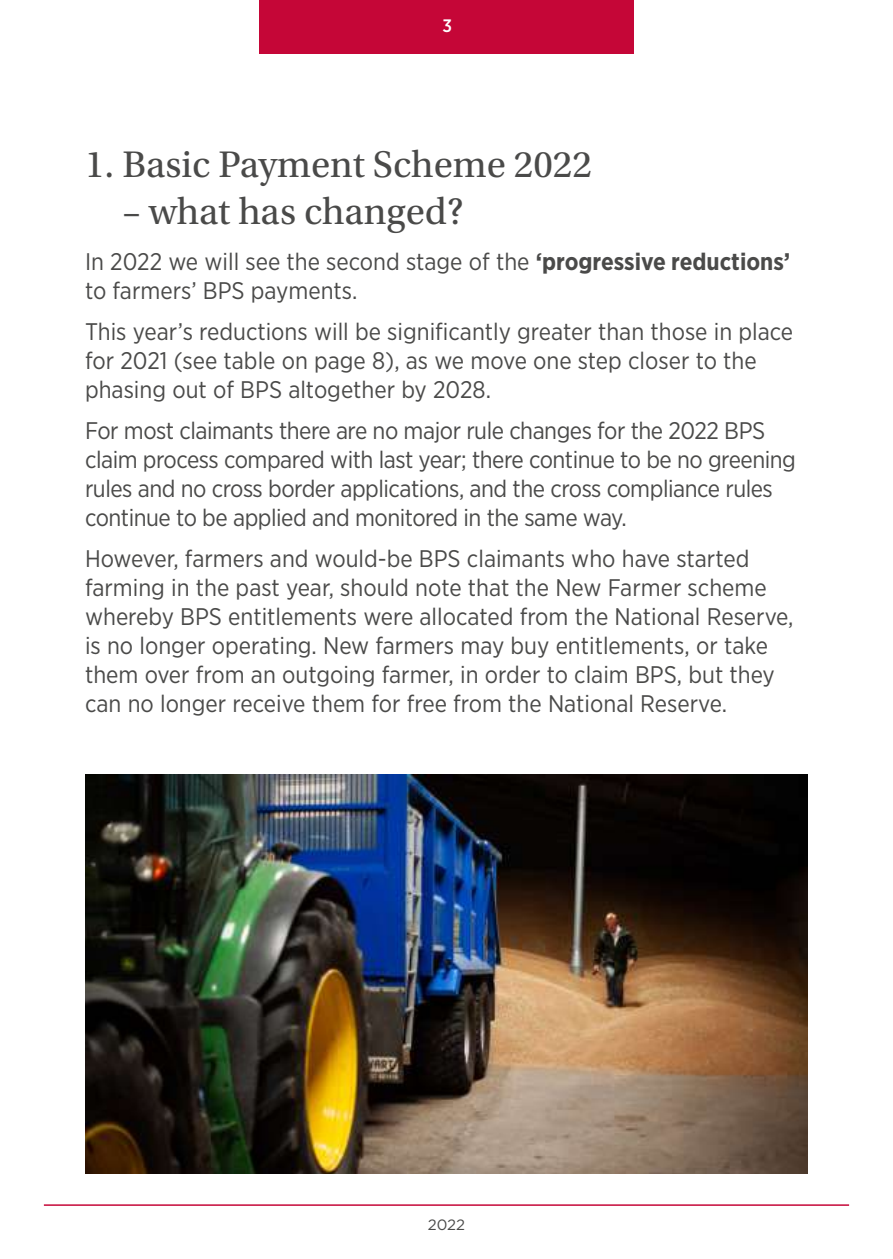
<style>
.page{position:relative;width:893px;height:1259px;background:#fff}
.page>*{position:absolute;margin:0;border:0;box-sizing:border-box;transform-origin:0 0}
.t1{font:39px "Utopia Std";color:#4a4a49}
.t2{font:24px/28.8px "Gotham Narrow";color:#4a4a49}
.t3{font:24px/28.8px "Gotham Narrow";letter-spacing:-.02em;color:#4a4a49}
.t4{font:500 18px "Gotham Narrow";color:#fff}
.t5{font:15px "Gotham";color:#4a4a49}
.s1{font-weight:700}
</style>
<div class="page">
<div style="left:259px;top:0;width:375px;height:54px;background:#c50637"></div>
<hr style="left:44px;top:1204px;width:805px;height:1px;background:#c50637">
<img style="left:85px;top:775px;width:723px;height:399px">
<p class="t4" style="left:443px;top:14px;width:11px">3</p>
<h1 class="t1" style="left:85px;top:144px;width:508px">1. Basic Payment Scheme 2022</h1>
<h1 class="t1" style="left:122px;top:190px;width:343px">– what has changed?</h1>
<p class="t2" style="left:85px;top:246px;width:707px">In 2022 we will see the second stage of the <span class="s1">‘progressive reductions’ </span>to farmers’ BPS payments.</p>
<p class="t2" style="left:85px;top:317px;width:710px">This year’s reductions will be significantly greater than those in place for 2021 (see table on page 8), as we move one step closer to the phasing out of BPS altogether by 2028.</p>
<p class="t3" style="left:85px;top:416px;width:712px">For most claimants there are no major rule changes for the 2022 BPS claim process compared with last year; there continue to be no greening rules and no cross border applications, and the cross compliance rules continue to be applied and monitored in the same way.</p>
<p class="t2" style="left:85px;top:544px;width:710px">However, farmers and would-be BPS claimants who have started farming in the past year, should note that the New Farmer scheme whereby BPS entitlements were allocated from the National Reserve, is no longer operating. New farmers may buy entitlements, or take them over from an outgoing farmer, in order to claim BPS, but they can no longer receive them for free from the National Reserve.</p>
<p class="t5" style="left:428px;top:1215px;width:39px">2022</p>
</div>
